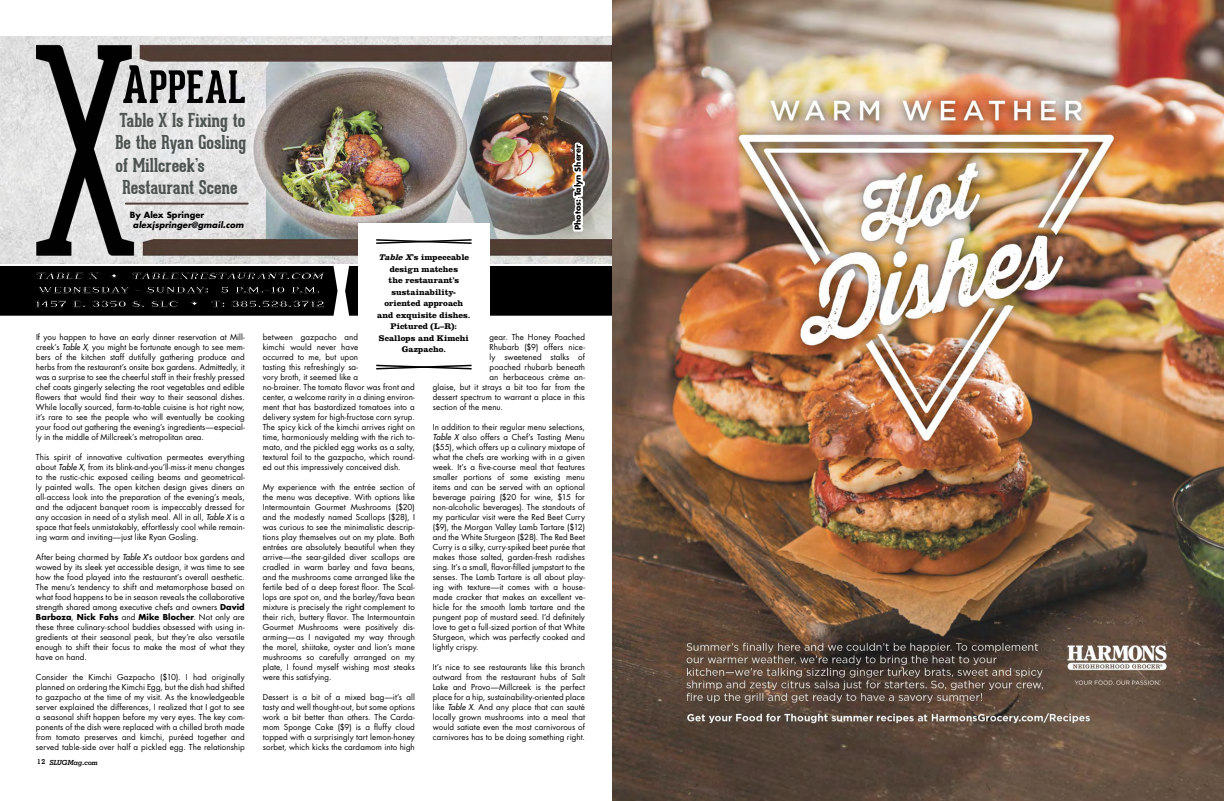
<style>
.page{position:relative;width:1224px;height:801px;background:#fff}
.page>*{position:absolute;margin:0;border:0;box-sizing:border-box;transform-origin:0 0}
.t1{font:700 18.8px "Geared Slab";color:#4d534f}
.t2{font:9.9px "Acknowledgement";letter-spacing:.055em;color:#fff}
.t3{font:italic 9.9px "Acknowledgement";color:#fff}
.t4{font:700 8.5px/11.5px "Clarendon";letter-spacing:.005em;color:#000;text-align:center}
.t5{font:italic 700 8.3px "Futura";letter-spacing:.01em;color:#000}
.t6{font:700 8.3px "Futura";letter-spacing:.01em;color:#000}
.t7{font:8px/10px "Futura";letter-spacing:.01em;color:#000;text-align:justify}
.t8{font:700 8px "Futura";color:#000}
.t9{font:italic 700 7px "Geometric Slab 703 BT";color:#000}
.s1{font-style:italic}
.s2{font-style:normal;font-size:22.4px}
.s3{font-size:22.4px}
.s4{font-weight:700}
.s5{font-style:normal}
</style>
<div class="page">
<img style="left:0;top:36px;width:612px;height:228px">
<div style="left:345px;top:266px;width:267px;height:50px;background:#000"></div>
<svg style="left:123px;top:65px;width:122px;height:38px;background:#838383"></svg>
<div style="left:0;top:266px;width:338px;height:50px;background:#000"></div>
<div style="left:358px;top:223px;width:132px;height:104px;background:#fff"></div>
<svg style="left:376px;top:364px;width:96px;height:6px"></svg>
<svg style="left:376px;top:239px;width:96px;height:5px"></svg>
<hr style="left:126px;top:203px;width:122px;height:2px;background:#523f39">
<svg style="left:570px;top:141px;width:18px;height:103px"></svg>
<img style="left:612px;top:0;width:612px;height:801px">
<h1 class="t1" style="left:119px;top:108px;width:127px">Table X Is Fixing to</h1>
<h1 class="t1" style="left:115px;top:131px;width:132px">Be the Ryan Gosling</h1>
<h1 class="t1" style="left:115px;top:153px;width:91px">of Millcreek’s</h1>
<h1 class="t1" style="left:122px;top:176px;width:117px">Restaurant Scene</h1>
<p class="t6" style="left:130px;top:209px;width:76px">By Alex Springer</p>
<p class="t5" style="left:133px;top:219px;width:112px">alexjspringer@gmail.com</p>
<p class="t8" style="left:572px;top:230px;width:87px;rotate:-90deg">Photos: Talyn Sherer</p>
<p class="t4" style="left:377px;top:251px;width:95px"><span class="s1">TableX</span>’s impeccable design matches<br>the restaurant’s sustainability&shy;oriented approach and exquisite dishes.<br>Pictured (L–R):<br>Scallops and Kimchi<br>Gazpacho.</p>
<p class="t3" style="left:35px;top:271px;width:67px">TABLE X</p>
<p class="t3" style="left:109px;top:271px;width:218px"><span class="s2">•</span> TABLEXRESTAURANT.COM</p>
<p class="t2" style="left:38px;top:285px;width:284px">WEDNESDAY – SUNDAY: 5 P.M.–10 P.M.</p>
<p class="t2" style="left:34px;top:299px;width:145px">1457 E. 3350 S. SLC</p>
<p class="t2" style="left:190px;top:299px;width:136px"><span class="s3">•</span> T: 385.528.3712</p>
<p class="t7" style="left:263px;top:332px;width:154px;text-align:left">between gazpacho and<br>kimchi would never have<br>occurred to me, but upon<br>tasting this refreshingly sa-<br>vory broth, it seemed like a<br>no-brainer. The tomato flavor was front and center, a welcome rarity in a dining environ&shy;ment that has bastardized tomatoes into a delivery system for high-fructose corn syrup.<br>The spicy kick of the kimchi arrives right on time, harmoniously melding with the rich to&shy;mato, and the pickled egg works as a salty, textural foil to the gazpacho, which round&shy;ed out this impressively conceived dish.</p>
<p class="t7" style="left:263px;top:482px;width:154px">My experience with the entrée section of the menu was deceptive. With options like Intermountain Gourmet Mushrooms ($20) and the modestly named Scallops ($28), I was curious to see the minimalistic descrip&shy;tions play themselves out on my plate. Both entrées are absolutely beautiful when they arrive—the sear-gilded diver scallops are cradled in warm barley and fava beans, and the mushrooms came arranged like the fertile bed of a deep forest floor. The Scal&shy;lops are spot on, and the barley/fava bean mixture is precisely the right complement to their rich, buttery flavor. The Intermountain Gourmet Mushrooms were positively dis&shy;arming—as I navigated my way through the morel, shiitake, oyster and lion’s mane mushrooms so carefully arranged on my plate, I found myself wishing most steaks were this satisfying.</p>
<p class="t7" style="left:263px;top:692px;width:154px">Dessert is a bit of a mixed bag—it’s all tasty and well thought-out, but some options work a bit better than others. The Carda&shy;mom Sponge Cake ($9) is a fluffy cloud topped with a surprisingly tart lemon-honey sorbet, which kicks the cardamom into high</p>
<p class="t7" style="left:36px;top:332px;width:210px">If you happen to have an early dinner reservation at Mill&shy;creek’s <span class="s1">Table X</span>, you might be fortunate enough to see mem&shy;bers of the kitchen staff dutifully gathering produce and herbs from the restaurant’s onsite box gardens. Admittedly, it was a surprise to see the cheerful staff in their freshly pressed chef coats gingerly selecting the root vegetables and edible flowers that would find their way to their seasonal dishes.<br>While locally sourced, farm-to-table cuisine is hot right now, it’s rare to see the people who will eventually be cooking your food out gathering the evening’s ingredients—especial&shy;ly in the middle of Millcreek’s metropolitan area.</p>
<p class="t7" style="left:36px;top:452px;width:210px">This spirit of innovative cultivation permeates everything about <span class="s1">Table X</span>, from its blink-and-you’ll-miss-it menu changes to the rustic-chic exposed ceiling beams and geometrical&shy;ly painted walls. The open kitchen design gives diners an all-access look into the preparation of the evening’s meals, and the adjacent banquet room is impeccably dressed for any occasion in need of a stylish meal. All in all, <span class="s1">Table X</span> is a space that feels unmistakably, effortlessly cool while remain&shy;ing warm and inviting—just like Ryan Gosling.</p>
<p class="t7" style="left:36px;top:552px;width:210px">After being charmed by <span class="s1">Table X</span>’s outdoor box gardens and wowed by its sleek yet accessible design, it was time to see how the food played into the restaurant’s overall aesthetic.<br>The menu’s tendency to shift and metamorphose based on what food happens to be in season reveals the collaborative strength shared among executive chefs and owners <span class="s4">David Barboza</span>, <span class="s4">Nick Fahs</span> and <span class="s4">Mike Blocher</span>. Not only are these three culinary-school buddies obsessed with using in&shy;gredients at their seasonal peak, but they’re also versatile enough to shift their focus to make the most of what they have on hand.</p>
<p class="t7" style="left:36px;top:672px;width:210px">Consider the Kimchi Gazpacho ($10). I had originally planned on ordering the Kimchi Egg, but the dish had shifted to gazpacho at the time of my visit. As the knowledgeable server explained the differences, I realized that I got to see a seasonal shift happen before my very eyes. The key com&shy;ponents of the dish were replaced with a chilled broth made from tomato preserves and kimchi, puréed together and served table-side over half a pickled egg. The relationship</p>
<p class="t7" style="left:490px;top:332px;width:97px">gear. The Honey Poached</p>
<p class="t7" style="left:490px;top:342px;width:97px">Rhubarb ($9) offers nice-</p>
<p class="t7" style="left:490px;top:352px;width:97px">ly sweetened stalks of</p>
<p class="t7" style="left:490px;top:362px;width:97px">poached rhubarb beneath</p>
<p class="t7" style="left:490px;top:372px;width:97px">an herbaceous crème an-</p>
<p class="t7" style="left:433px;top:382px;width:154px">glaise, but it strays a bit too far from the</p>
<p class="t7" style="left:433px;top:392px;width:154px">dessert spectrum to warrant a place in this</p>
<p class="t7" style="left:433px;top:402px;width:72px">section of the menu.</p>
<p class="t7" style="left:433px;top:422px;width:154px">In addition to their regular menu selections, <span class="s1">Table X</span> also offers a Chef’s Tasting Menu ($55), which offers up a culinary mixtape of what the chefs are working with in a given week. It’s a five-course meal that features smaller portions of some existing menu items and can be served with an optional beverage pairing ($20 for wine, $15 for non-alcoholic beverages). The standouts of my particular visit were the Red Beet Curry ($9), the Morgan Valley Lamb Tartare ($12) and the White Sturgeon ($28). The Red Beet Curry is a silky, curry-spiked beet purée that makes those salted, garden-fresh radishes sing. It’s a small, flavor-filled jumpstart to the senses. The Lamb Tartare is all about play&shy;ing with texture—it comes with a house&shy;made cracker that makes an excellent ve&shy;hicle for the smooth lamb tartare and the pungent pop of mustard seed. I’d definitely love to get a full-sized portion of that White Sturgeon, which was perfectly cooked and lightly crispy.</p>
<p class="t7" style="left:433px;top:662px;width:154px">It’s nice to see restaurants like this branch outward from the restaurant hubs of Salt Lake and Provo—Millcreek is the perfect place for a hip, sustainability-oriented place like <span class="s1">Table X</span>. And any place that can sauté locally grown mushrooms into a meal that would satiate even the most carnivorous of carnivores has to be doing something right.</p>
<p class="t9" style="left:37px;top:758px;width:63px"><span class="s5">12</span> SLUGMag.com</p>
</div>
